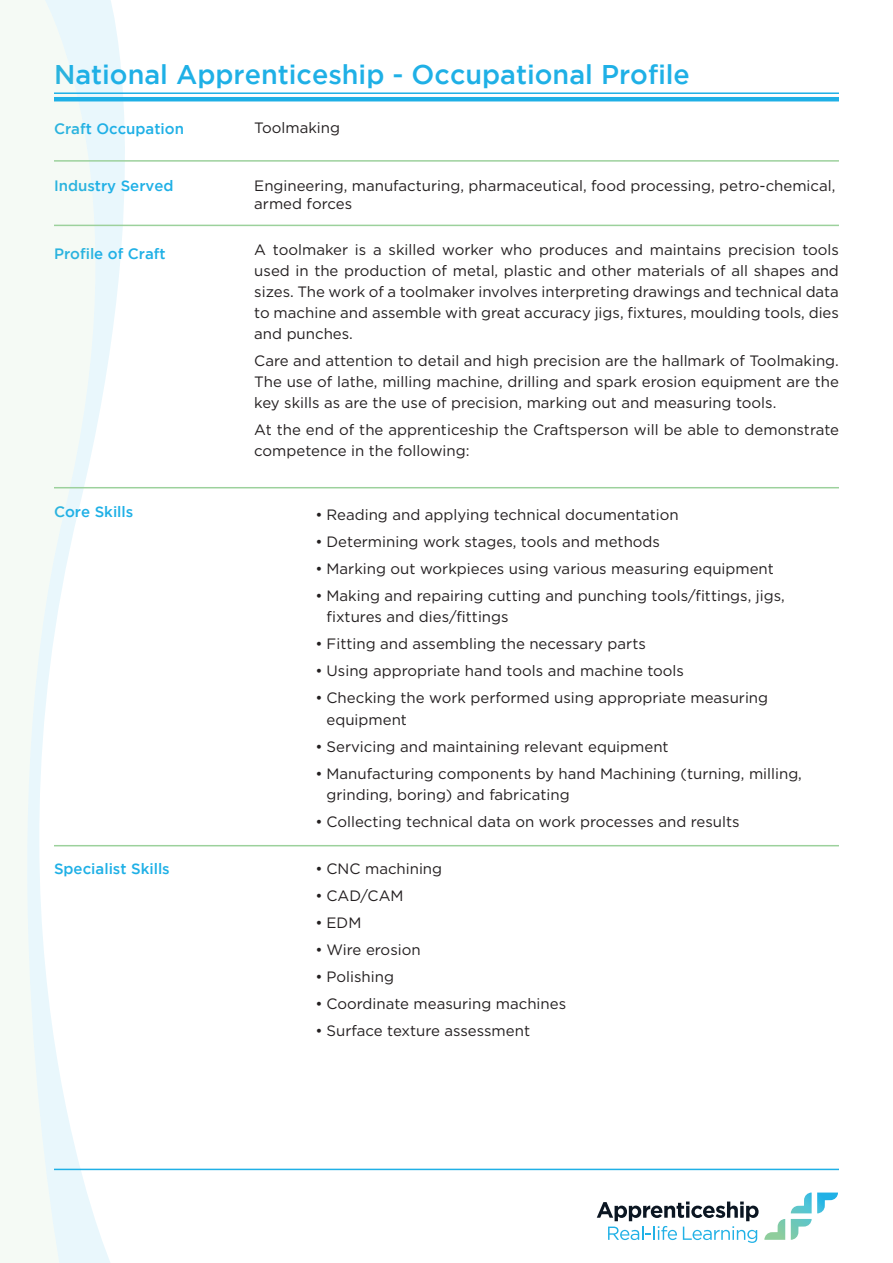
<style>
.page{position:relative;width:893px;height:1263px;background:#fff}
.page>*{position:absolute;margin:0;border:0;box-sizing:border-box;transform-origin:0 0}
.t1{font:500 27px "Gotham";color:#1fb0e6}
.t2{font:15px/21px "Gotham";color:#231f20}
.t3{font:500 15px "Gotham";color:#1fb0e6}
</style>
<div class="page">
<svg style="left:97px;top:0;width:29px;height:1263px"></svg>
<svg style="left:27px;top:0;width:70px;height:1263px"></svg>
<hr style="left:54px;top:92px;width:785px;height:2px;background:#1fb0e6">
<hr style="left:54px;top:97px;width:785px;height:4px;background:#1fb0e6">
<hr style="left:54px;top:1169px;width:785px;height:1px;background:#1fb0e6">
<hr style="left:54px;top:160px;width:785px;height:2px;background:#9cd19c">
<hr style="left:54px;top:225px;width:785px;height:1px;background:#9cd19c">
<hr style="left:54px;top:487px;width:785px;height:1px;background:#9cd19c">
<hr style="left:54px;top:845px;width:785px;height:1px;background:#9cd19c">
<svg style="left:597px;top:1201px;width:188px;height:42px"></svg>
<svg style="left:791px;top:1219px;width:21px;height:21px"></svg>
<svg style="left:791px;top:1192px;width:47px;height:21px"></svg>
<p class="t1" style="left:54px;top:59px;width:637px">National Apprenticeship - Occupational Profile</p>
<p class="t3" style="left:54px;top:120px;width:131px">Craft Occupation</p>
<p class="t2" style="left:254px;top:117px;width:87px">Toolmaking</p>
<p class="t3" style="left:54px;top:177px;width:121px">Industry Served</p>
<p class="t2" style="left:254px;top:176px;width:583px;line-height:18px">Engineering, manufacturing, pharmaceutical, food processing, petro-chemical, armed forces</p>
<p class="t3" style="left:54px;top:245px;width:113px">Profile of Craft</p>
<p class="t2" style="left:254px;top:239px;width:586px;text-align:justify">A toolmaker is a skilled worker who produces and maintains precision tools used in the production of metal, plastic and other materials of all shapes and sizes. The work of a toolmaker involves interpreting drawings and technical data to machine and assemble with great accuracy jigs, fixtures, moulding tools, dies and punches.</p>
<p class="t2" style="left:254px;top:350px;width:586px;text-align:justify">Care and attention to detail and high precision are the hallmark of Toolmaking.<br>The use of lathe, milling machine, drilling and spark erosion equipment are the key skills as are the use of precision, marking out and measuring tools.</p>
<p class="t2" style="left:254px;top:419px;width:586px">At the end of the apprenticeship the Craftsperson will be able to demonstrate competence in the following:</p>
<p class="t3" style="left:54px;top:504px;width:81px">Core Skills</p>
<p class="t2" style="left:315px;top:504px;width:365px">• Reading and applying technical documentation</p>
<p class="t2" style="left:315px;top:531px;width:346px">• Determining work stages, tools and methods</p>
<p class="t2" style="left:315px;top:558px;width:460px">• Marking out workpieces using various measuring equipment</p>
<p class="t2" style="left:315px;top:585px;width:471px">• Making and repairing cutting and punching tools/fittings, jigs,</p>
<p class="t2" style="left:327px;top:606px;width:184px">fixtures and dies/fittings</p>
<p class="t2" style="left:315px;top:633px;width:332px">• Fitting and assembling the necessary parts</p>
<p class="t2" style="left:315px;top:660px;width:370px">• Using appropriate hand tools and machine tools</p>
<p class="t2" style="left:315px;top:687px;width:454px">• Checking the work performed using appropriate measuring</p>
<p class="t2" style="left:327px;top:709px;width:82px">equipment</p>
<p class="t2" style="left:315px;top:736px;width:355px">• Servicing and maintaining relevant equipment</p>
<p class="t2" style="left:315px;top:763px;width:488px">• Manufacturing components by hand Machining (turning, milling,</p>
<p class="t2" style="left:327px;top:784px;width:245px">grinding, boring) and fabricating</p>
<p class="t2" style="left:315px;top:811px;width:426px">• Collecting technical data on work processes and results</p>
<p class="t3" style="left:54px;top:860px;width:117px">Specialist Skills</p>
<p class="t2" style="left:315px;top:858px;width:128px">• CNC machining</p>
<p class="t2" style="left:315px;top:885px;width:90px">• CAD/CAM</p>
<p class="t2" style="left:315px;top:912px;width:47px">• EDM</p>
<p class="t2" style="left:315px;top:939px;width:107px">• Wire erosion</p>
<p class="t2" style="left:315px;top:966px;width:80px">• Polishing</p>
<p class="t2" style="left:315px;top:993px;width:252px">• Coordinate measuring machines</p>
<p class="t2" style="left:315px;top:1020px;width:216px">• Surface texture assessment</p>
</div>
